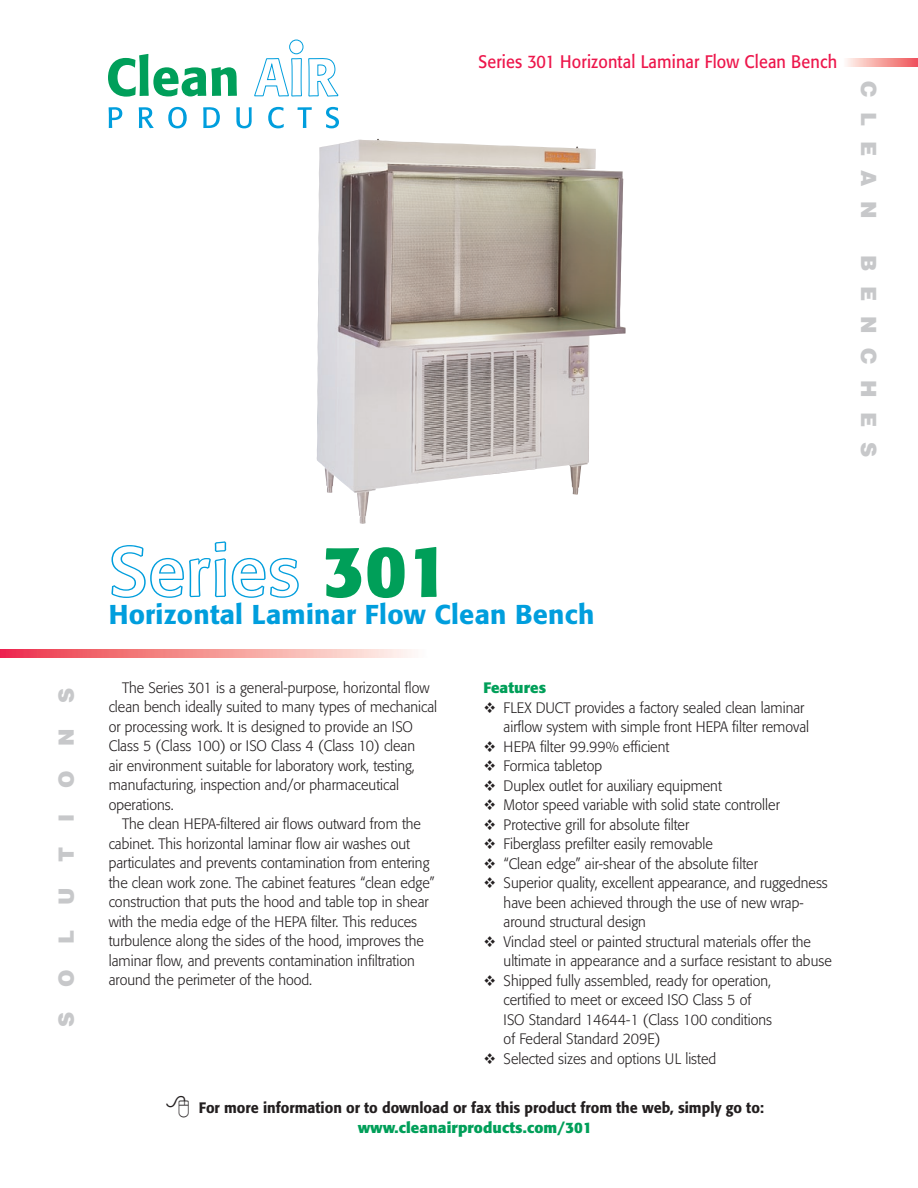
<style>
.page{position:relative;width:918px;height:1188px;background:#fff}
.page>*{position:absolute;margin:0;border:0;box-sizing:border-box;transform-origin:0 0}
.Headline{font:72px "Formata Outline";letter-spacing:.005em;color:#009edd}
.HeadlineSub{font:500 27px "Formata";letter-spacing:.01em;color:#009edd}
.t1{font:900 21px "Helvetica";letter-spacing:.7em;color:#c7c8ca}
.t2{font:900 21px "Helvetica";letter-spacing:1.2em;color:#c7c8ca}
.Tab_Text{font:18px "Formata";letter-spacing:.01em;color:#ed164b;scale:.9 1}
.bullets{font:300 15px/19.5px "Formata";color:#231f20;scale:.95 1}
.Body_text{font:300 15px/19.5px "Formata";color:#231f20;scale:.95 1}
.Body_text-2{font:500 15px "Formata";color:#231f20;scale:.95 1}
.Subhead_1{font:700 15px "Formata";letter-spacing:.01em;color:#009f59}
.s1{font-family:"Formata";font-weight:700;color:#009f59}
</style>
<div class="page">
<img style="left:846px;top:59px;width:72px;height:7px">
<svg style="left:108px;top:54px;width:129px;height:43px"></svg>
<svg style="left:254px;top:58px;width:48px;height:39px"></svg>
<svg style="left:308px;top:58px;width:31px;height:39px"></svg>
<svg style="left:109px;top:107px;width:13px;height:21px"></svg>
<svg style="left:139px;top:107px;width:15px;height:21px"></svg>
<svg style="left:168px;top:107px;width:19px;height:21px"></svg>
<svg style="left:203px;top:107px;width:17px;height:21px"></svg>
<svg style="left:236px;top:107px;width:16px;height:21px"></svg>
<svg style="left:268px;top:107px;width:16px;height:21px"></svg>
<svg style="left:298px;top:107px;width:14px;height:21px"></svg>
<svg style="left:326px;top:107px;width:13px;height:21px"></svg>
<div style="left:289px;top:40px;width:14px;height:14px;border:1px solid #009edd;border-radius:50%"></div>
<img style="left:317px;top:139px;width:309px;height:385px">
<img style="left:0;top:650px;width:412px;height:7px">
<p class="t2" style="left:53px;top:1027px;width:341px;rotate:-90deg">solutions</p>
<p class="Tab_Text" style="left:479px;top:51px;width:400px">Series 301 Horizontal Laminar Flow Clean Bench</p>
<p class="t1" style="left:883px;top:81px;width:140px;rotate:90deg">Clean</p>
<p class="t1" style="left:883px;top:255px;width:203px;rotate:90deg">Benches</p>
<p class="Headline" style="left:109px;top:526px;width:342px">Series <span class="s1">301</span></p>
<p class="HeadlineSub" style="left:109px;top:598px;width:487px">Horizontal Laminar Flow Clean Bench</p>
<p class="Body_text" style="left:109px;top:678px;width:347px;text-indent:14px">The Series 301 is a general-purpose, horizontal flow clean bench ideally suited to many types of mechanical or processing work. It is designed to provide an ISO Class 5 (Class 100) or ISO Class 4 (Class 10) clean<br>air environment suitable for laboratory work, testing, manufacturing, inspection and/or pharmaceutical operations.</p>
<p class="Body_text" style="left:109px;top:814px;width:345px;text-indent:14px">The clean HEPA-filtered air flows outward from the cabinet. This horizontal laminar flow air washes out particulates and prevents contamination from entering the clean work zone. The cabinet features “clean edge” construction that puts the hood and table top in shear with the media edge of the HEPA filter. This reduces turbulence along the sides of the hood, improves the laminar flow, and prevents contamination infiltration around the perimeter of the hood.</p>
<p class="Subhead_1" style="left:483px;top:679px;width:64px">Features</p>
<p class="bullets" style="left:504px;top:698px;width:323px;text-indent:-20px">❖ FLEX DUCT provides a factory sealed clean laminar airflow system with simple front HEPA filter removal</p>
<p class="bullets" style="left:483px;top:737px;width:197px">❖ HEPA filter 99.99% efficient</p>
<p class="bullets" style="left:483px;top:757px;width:127px">❖ Formica tabletop</p>
<p class="bullets" style="left:483px;top:776px;width:253px">❖ Duplex outlet for auxiliary equipment</p>
<p class="bullets" style="left:483px;top:796px;width:314px">❖ Motor speed variable with solid state controller</p>
<p class="bullets" style="left:483px;top:815px;width:218px">❖ Protective grill for absolute filter</p>
<p class="bullets" style="left:483px;top:835px;width:243px">❖ Fiberglass prefilter easily removable</p>
<p class="bullets" style="left:483px;top:854px;width:290px">❖ “Clean edge” air-shear of the absolute filter</p>
<p class="bullets" style="left:504px;top:874px;width:343px;text-indent:-20px">❖ Superior quality, excellent appearance, and ruggedness have been achieved through the use of new wrap&shy;around structural design</p>
<p class="bullets" style="left:504px;top:932px;width:347px;text-indent:-20px">❖ Vinclad steel or painted structural materials offer the ultimate in appearance and a surface resistant to abuse</p>
<p class="bullets" style="left:504px;top:971px;width:284px;text-indent:-20px">❖ Shipped fully assembled, ready for operation, certified to meet or exceed ISO Class 5 of ISO Standard 14644-1 (Class 100 conditions of Federal Standard 209E)</p>
<p class="bullets" style="left:483px;top:1049px;width:247px">❖ Selected sizes and options UL listed</p>
<p class="Body_text-2" style="left:199px;top:1099px;width:596px">For more information or to download or fax this product from the web, simply go to:</p>
<p class="Subhead_1" style="left:358px;top:1118px;width:236px">www.cleanairproducts.com/301</p>
</div>
